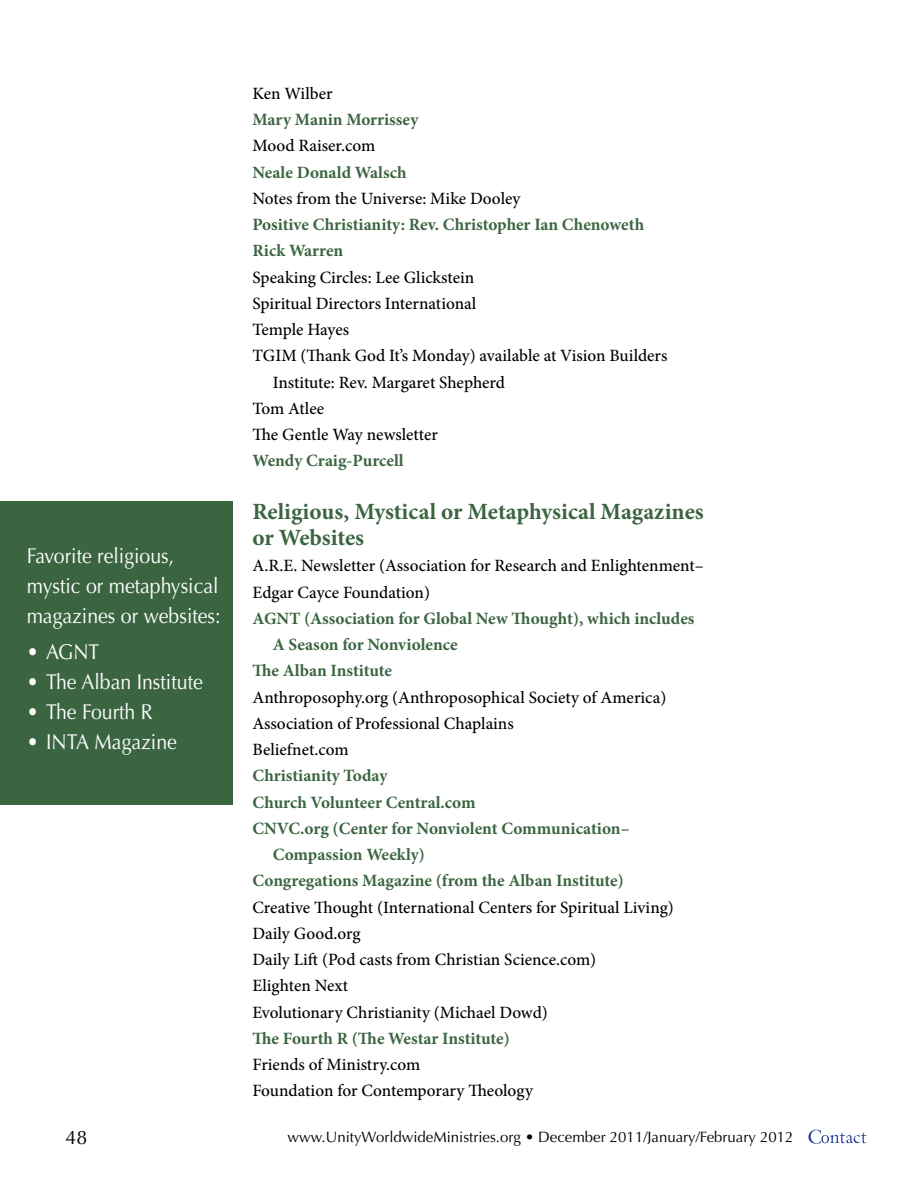
<style>
.page{position:relative;width:918px;height:1188px;background:#fff}
.page>*{position:absolute;margin:0;border:0;box-sizing:border-box;transform-origin:0 0}
.A-_Body{font:700 23.25px/26.2px "Minion Pro";color:#3b6541}
.A-_Photo_Caption{font:21.45px/30px "Optima LT Std";color:#fff;scale:.91 1}
.t1{font:19.5px "Optima LT Std";color:#000}
.A-_Body-2{font:500 17.25px/26.2px "Minion Pro";color:#000}
.A-_Body-3{font:700 17.25px/26.2px "Minion Pro";color:#3b6541}
.t2{font:15px "Optima LT Std";color:#000}
</style>
<div class="page">
<div style="left:0;top:501px;width:232px;height:303px;background:#3b6541"></div>
<svg style="left:808px;top:1130px;width:59px;height:14px"></svg>
<p class="A-_Photo_Caption" style="left:27px;top:541px;width:215px">Favorite religious, mystic or metaphysical magazines or websites:</p>
<p class="A-_Photo_Caption" style="left:27px;top:637px;width:82px">• AGNT</p>
<p class="A-_Photo_Caption" style="left:27px;top:667px;width:195px">• The Alban Institute</p>
<p class="A-_Photo_Caption" style="left:27px;top:697px;width:140px">• The Fourth R</p>
<p class="A-_Photo_Caption" style="left:27px;top:727px;width:167px">• INTA Magazine</p>
<p class="A-_Body-2" style="left:252px;top:80px;width:82px">Ken Wilber</p>
<p class="A-_Body-3" style="left:252px;top:106px;width:168px">Mary Manin Morrissey</p>
<p class="A-_Body-2" style="left:252px;top:133px;width:124px">Mood Raiser.com</p>
<p class="A-_Body-3" style="left:252px;top:159px;width:156px">Neale Donald Walsch</p>
<p class="A-_Body-2" style="left:252px;top:185px;width:270px">Notes from the Universe: Mike Dooley</p>
<p class="A-_Body-3" style="left:252px;top:211px;width:393px">Positive Christianity: Rev. Christopher Ian Chenoweth</p>
<p class="A-_Body-3" style="left:252px;top:237px;width:92px">Rick Warren</p>
<p class="A-_Body-2" style="left:252px;top:264px;width:223px">Speaking Circles: Lee Glickstein</p>
<p class="A-_Body-2" style="left:252px;top:290px;width:225px">Spiritual Directors International</p>
<p class="A-_Body-2" style="left:252px;top:316px;width:98px">Temple Hayes</p>
<p class="A-_Body-2" style="left:273px;top:343px;width:396px;text-indent:-20px">TGIM (Thank God It’s Monday) available at Vision Builders<br>Institute: Rev. Margaret Shepherd</p>
<p class="A-_Body-2" style="left:252px;top:395px;width:73px">Tom Atlee</p>
<p class="A-_Body-2" style="left:252px;top:421px;width:187px">The Gentle Way newsletter</p>
<p class="A-_Body-3" style="left:252px;top:447px;width:153px">Wendy Craig-Purcell</p>
<p class="A-_Body" style="left:252px;top:498px;width:453px">Religious, Mystical or Metaphysical Magazines or Websites</p>
<p class="A-_Body-2" style="left:252px;top:553px;width:453px">A.R.E. Newsletter (Association for Research and Enlightenment–<br>Edgar Cayce Foundation)</p>
<p class="A-_Body-3" style="left:273px;top:605px;width:423px;text-indent:-20px">AGNT (Association for Global New Thought), which includes<br>A Season for Nonviolence</p>
<p class="A-_Body-3" style="left:252px;top:657px;width:141px">The Alban Institute</p>
<p class="A-_Body-2" style="left:252px;top:684px;width:415px">Anthroposophy.org (Anthroposophical Society of America)</p>
<p class="A-_Body-2" style="left:252px;top:710px;width:263px">Association of Professional Chaplains</p>
<p class="A-_Body-2" style="left:252px;top:736px;width:98px">Beliefnet.com</p>
<p class="A-_Body-3" style="left:252px;top:762px;width:137px">Christianity Today</p>
<p class="A-_Body-3" style="left:252px;top:789px;width:225px">Church Volunteer Central.com</p>
<p class="A-_Body-3" style="left:273px;top:815px;width:358px;text-indent:-20px">CNVC.org (Center for Nonviolent Communication–<br>Compassion Weekly)</p>
<p class="A-_Body-3" style="left:252px;top:867px;width:373px">Congregations Magazine (from the Alban Institute)</p>
<p class="A-_Body-2" style="left:252px;top:894px;width:423px">Creative Thought (International Centers for Spiritual Living)</p>
<p class="A-_Body-2" style="left:252px;top:920px;width:110px">Daily Good.org</p>
<p class="A-_Body-2" style="left:252px;top:946px;width:345px">Daily Lift (Pod casts from Christian Science.com)</p>
<p class="A-_Body-2" style="left:252px;top:973px;width:97px">Elighten Next</p>
<p class="A-_Body-2" style="left:252px;top:999px;width:297px">Evolutionary Christianity (Michael Dowd)</p>
<p class="A-_Body-3" style="left:252px;top:1025px;width:259px">The Fourth R (The Westar Institute)</p>
<p class="A-_Body-2" style="left:252px;top:1052px;width:169px">Friends of Ministry.com</p>
<p class="A-_Body-2" style="left:252px;top:1078px;width:282px">Foundation for Contemporary Theology</p>
<p class="t1" style="left:66px;top:1126px;width:23px">48</p>
<p class="t2" style="left:288px;top:1128px;width:507px">www.UnityWorldwideMinistries.org • December 2011/January/February 2012</p>
</div>
